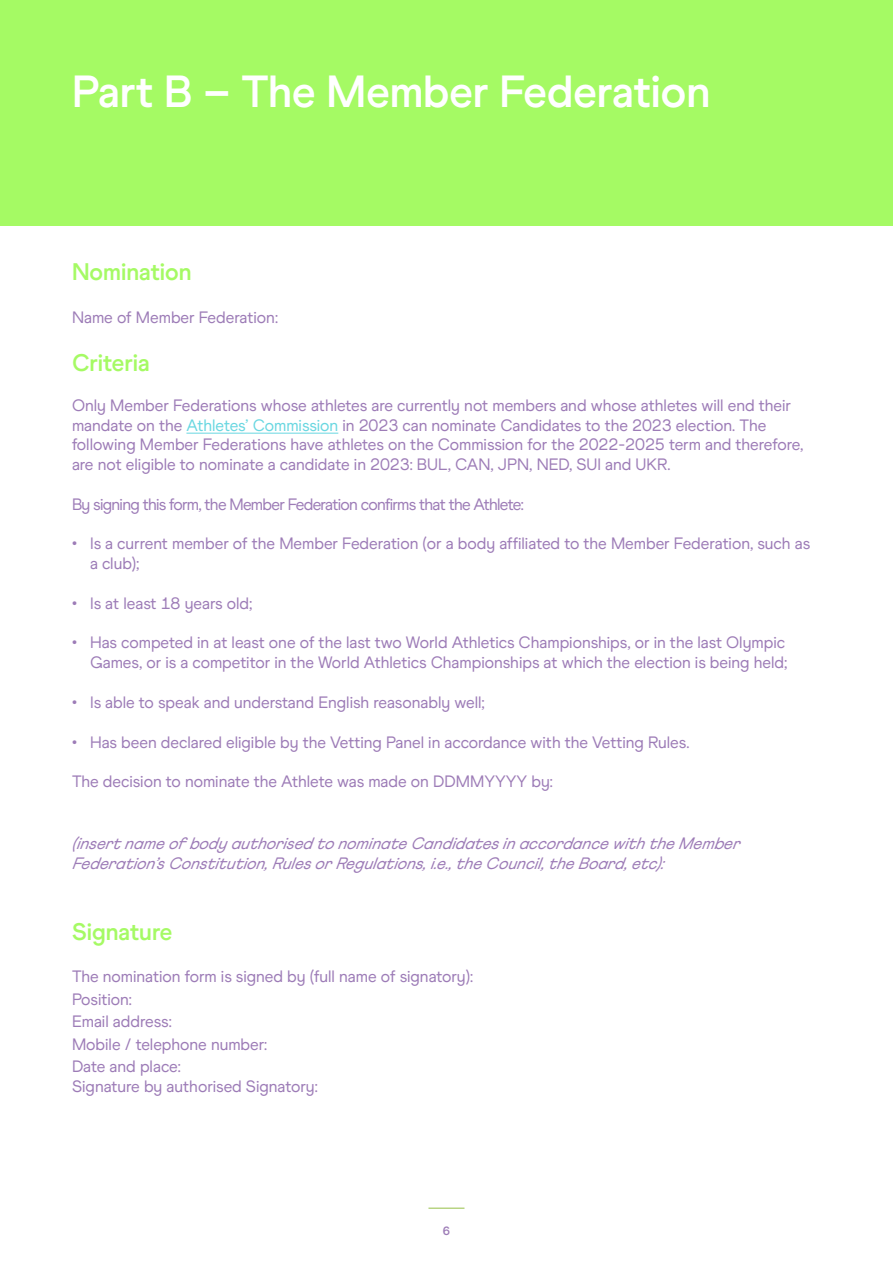
<style>
.page{position:relative;width:893px;height:1263px;background:#fff}
.page>*{position:absolute;margin:0;border:0;box-sizing:border-box;transform-origin:0 0}
.t1{font:700 45px "World Athletics";color:#fff}
.t2{font:700 24px "World Athletics";color:#a5fa64}
.Body_Copy{font:16.5px/19.8px "World Athletics";color:#9d7cb7}
.Body_Copy-2{font:italic 16.5px/19.8px "Athletics";color:#9d7cb7}
.Body_Copy-3{font:16.5px "World Athletics";letter-spacing:-.04em;color:#9d7cb7}
.t3{font:700 12px "World Athletics";color:#9d7cb7}
.s1{color:#69d7e1}
</style>
<div class="page">
<hr style="left:428px;top:1207px;width:36px;height:2px;background:#b8d484">
<div style="left:0;top:0;width:893px;height:225px;background:#a5fa64"></div>
<hr style="left:186px;top:433px;width:152px;height:1px;background:#69d7e1">
<h1 class="t1" style="left:72px;top:65px;width:640px">Part B – The Member Federation</h1>
<h2 class="t2" style="left:72px;top:258px;width:121px">Nomination</h2>
<p class="Body_Copy" style="left:72px;top:307px;width:208px">Name of Member Federation:</p>
<h2 class="t2" style="left:72px;top:349px;width:79px">Criteria</h2>
<p class="Body_Copy" style="left:72px;top:395px;width:733px">Only Member Federations whose athletes are currently not members and whose athletes will end their mandate on the <span class="s1">Athletes’ Commission</span> in 2023 can nominate Candidates to the 2023 election. The following Member Federations have athletes on the Commission for the 2022-2025 term and therefore, are not eligible to nominate a candidate in 2023: BUL, CAN, JPN, NED, SUI and UKR.</p>
<p class="Body_Copy-3" style="left:72px;top:494px;width:453px">By signing this form, the Member Federation confirms that the Athlete:</p>
<p class="Body_Copy" style="left:90px;top:534px;width:722px;text-indent:-18px">• Is a current member of the Member Federation (or a body affiliated to the Member Federation, such as a club);</p>
<p class="Body_Copy" style="left:72px;top:593px;width:182px">• Is at least 18 years old;</p>
<p class="Body_Copy" style="left:72px;top:633px;width:717px;text-align:right">• Has competed in at least one of the last two World Athletics Championships, or in the last Olympic<br>Games, or is a competitor in the World Athletics Championships at which the election is being held;</p>
<p class="Body_Copy" style="left:72px;top:692px;width:414px">• Is able to speak and understand English reasonably well;</p>
<p class="Body_Copy" style="left:72px;top:732px;width:618px">• Has been declared eligible by the Vetting Panel in accordance with the Vetting Rules.</p>
<p class="Body_Copy" style="left:72px;top:771px;width:482px">The decision to nominate the Athlete was made on DDMMYYYY by:</p>
<p class="Body_Copy-2" style="left:72px;top:834px;width:673px">(insert name of body authorised to nominate Candidates in accordance with the Member<br>Federation’s Constitution, Rules or Reg ulations, i.e., the Council, the Board, etc):</p>
<h2 class="t2" style="left:72px;top:917px;width:102px">Signature</h2>
<p class="Body_Copy" style="left:72px;top:967px;width:403px">The nomination form is signed by (full name of signatory):</p>
<p class="Body_Copy" style="left:72px;top:989px;width:61px">Position:</p>
<p class="Body_Copy" style="left:72px;top:1012px;width:101px">Email address:</p>
<p class="Body_Copy" style="left:72px;top:1034px;width:197px">Mobile / telephone number:</p>
<p class="Body_Copy" style="left:72px;top:1057px;width:110px">Date and place:</p>
<p class="Body_Copy" style="left:72px;top:1077px;width:247px">Signature by authorised Signatory:</p>
<p class="t3" style="left:443px;top:1223px;width:9px">6</p>
</div>
